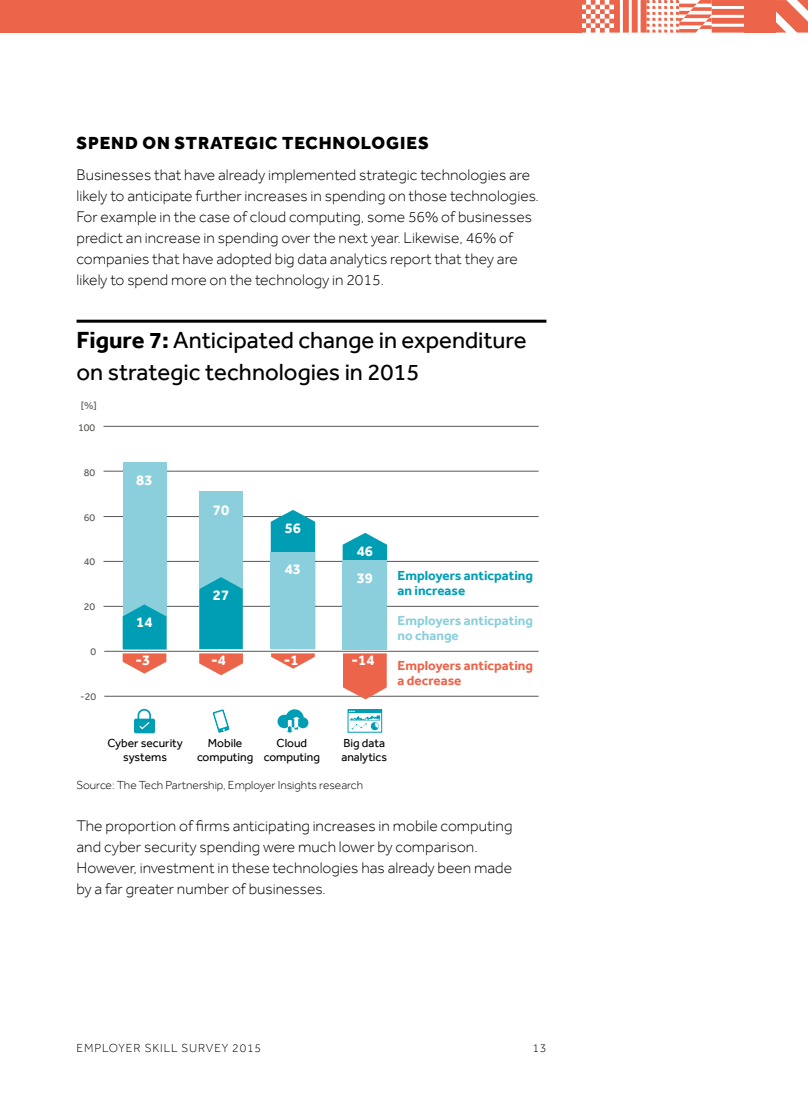
<style>
.page{position:relative;width:808px;height:1106px;background:#fff}
.page>*{position:absolute;margin:0;border:0;box-sizing:border-box;transform-origin:0 0}
.t1{font:24px/31.5px "Effra";color:#000}
.t2{font:800 18px "Effra";letter-spacing:.05em;color:#000}
.t3{font:300 15.75px/21px "Effra";color:#000}
.t4{font:700 15px "Effra";color:#fff}
.t5{font:700 13.5px/15px "Effra";color:#009eb5}
.t6{font:700 13.5px/15px "Effra";color:#ec644a}
.t7{font:700 13.5px/15px "Effra";color:#8bcfdc}
.t8{font:12px/14.4px "Effra";color:#000;text-align:center}
.t9{font:300 12px "Effra";color:#000}
.t10{font:300 12px "Effra";letter-spacing:.075em;color:#000}
.t11{font:10.5px "Effra";color:#575756}
.s1{font-weight:700}
</style>
<div class="page">
<svg style="left:775px;top:0;width:33px;height:33px"></svg>
<div style="left:0;top:0;width:581px;height:33px;background:#ec644a"></div>
<svg style="left:581px;top:0;width:163px;height:33px"></svg>
<div style="left:744px;top:0;width:31px;height:33px;background:#ec644a"></div>
<hr style="left:77px;top:320px;width:469px;height:3px;background:#000">
<hr style="left:104px;top:426px;width:435px;height:1px;background:#575756">
<hr style="left:104px;top:471px;width:435px;height:1px;background:#575756">
<hr style="left:104px;top:516px;width:435px;height:1px;background:#575756">
<hr style="left:104px;top:561px;width:435px;height:1px;background:#575756">
<hr style="left:104px;top:606px;width:435px;height:1px;background:#575756">
<hr style="left:104px;top:651px;width:435px;height:1px;background:#575756">
<hr style="left:104px;top:696px;width:435px;height:1px;background:#575756">
<svg style="left:343px;top:533px;width:44px;height:166px;background:#a98f88"></svg>
<div style="left:123px;top:462px;width:43px;height:187px;background:#8bcfdc"></div>
<svg style="left:123px;top:604px;width:43px;height:69px"></svg>
<svg style="left:271px;top:510px;width:44px;height:158px"></svg>
<div style="left:199px;top:491px;width:44px;height:158px;background:#8bcfdc"></div>
<svg style="left:199px;top:577px;width:44px;height:98px;background:#48a0ac"></svg>
<div style="left:271px;top:552px;width:44px;height:97px;background:#8bcfdc"></div>
<div style="left:343px;top:560px;width:44px;height:89px;background:#8bcfdc"></div>
<svg style="left:212px;top:709px;width:18px;height:24px"></svg>
<svg style="left:134px;top:709px;width:21px;height:24px"></svg>
<svg style="left:277px;top:709px;width:31px;height:24px"></svg>
<div style="left:348px;top:709px;width:34px;height:23px;border:1px solid #009eb5"></div>
<hr style="left:348px;top:710px;width:34px;height:3px;background:#009eb5">
<svg style="left:349px;top:710px;width:31px;height:20px"></svg>
<p class="t2" style="left:77px;top:132px;width:354px">SPEND ON STRATEGIC TECHNOLOGIES</p>
<p class="t3" style="left:77px;top:164px;width:464px">Businesses that have already implemented strategic technologies are likely to anticipate further increases in spending on those technologies.<br>For example in the case of cloud computing, some 56% of businesses predict an increase in spending over the next year. Likewise, 46% of companies that have adopted big data analytics report that they are likely to spend more on the technology in 2015.</p>
<h1 class="t1" style="left:77px;top:324px;width:451px"><span class="s1">Figure 7:</span> Anticipated change in expenditure on strategic technologies in 2015</h1>
<p class="t11" style="left:81px;top:400px;width:17px">[%]</p>
<p class="t11" style="left:78px;top:421px;width:19px">100</p>
<p class="t11" style="left:84px;top:466px;width:13px">80</p>
<p class="t11" style="left:84px;top:511px;width:13px">60</p>
<p class="t11" style="left:84px;top:555px;width:13px">40</p>
<p class="t11" style="left:84px;top:600px;width:13px">20</p>
<p class="t11" style="left:90px;top:645px;width:7px">0</p>
<p class="t11" style="left:80px;top:690px;width:18px">-20</p>
<p class="t4" style="left:136px;top:471px;width:18px">83</p>
<p class="t4" style="left:136px;top:612px;width:18px">14</p>
<p class="t4" style="left:213px;top:500px;width:18px">70</p>
<p class="t4" style="left:213px;top:586px;width:18px">27</p>
<p class="t4" style="left:285px;top:518px;width:18px">56</p>
<p class="t4" style="left:285px;top:560px;width:18px">43</p>
<p class="t4" style="left:211px;top:650px;width:16px">-4</p>
<p class="t4" style="left:135px;top:650px;width:16px">-3</p>
<p class="t4" style="left:284px;top:650px;width:16px">-1</p>
<p class="t4" style="left:357px;top:541px;width:18px">46</p>
<p class="t4" style="left:357px;top:569px;width:18px">39</p>
<p class="t4" style="left:352px;top:650px;width:25px">-14</p>
<p class="t5" style="left:398px;top:568px;width:137px">Employers anticpating an increase</p>
<p class="t7" style="left:398px;top:613px;width:137px">Employers anticpating no change</p>
<p class="t6" style="left:398px;top:658px;width:137px">Employers anticpating a decrease</p>
<p class="t8" style="left:107px;top:735px;width:77px">Cyber security systems</p>
<p class="t8" style="left:197px;top:735px;width:58px">Mobile computing</p>
<p class="t8" style="left:264px;top:735px;width:58px">Cloud computing</p>
<p class="t8" style="left:341px;top:735px;width:47px;text-align:left">Big data analytics</p>
<p class="t9" style="left:77px;top:778px;width:288px">Source: The Tech Partnership, Employer Insights research</p>
<p class="t3" style="left:77px;top:815px;width:437px">The proportion of firms anticipating increases in mobile computing and cyber security spending were much lower by comparison.<br>However, investment in these technologies has already been made by a far greater number of businesses.</p>
<p class="t10" style="left:77px;top:1041px;width:186px">EMPLOYER SKILL SURVEY 2015</p>
<p class="t9" style="left:532px;top:1041px;width:15px">13</p>
</div>
